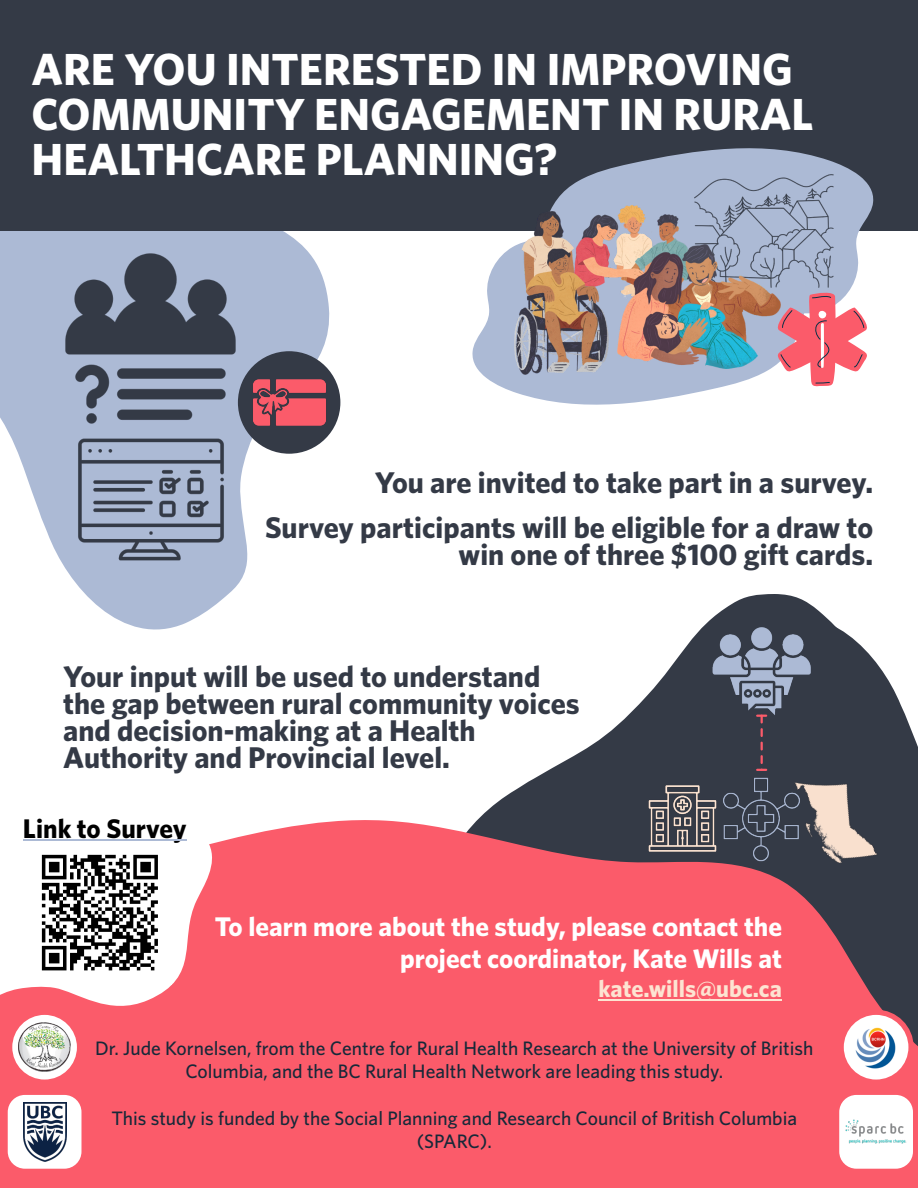
<style>
.page{position:relative;width:918px;height:1188px;background:#fff}
.page>*{position:absolute;margin:0;border:0;box-sizing:border-box;transform-origin:0 0}
.t1{font:700 45px/45px "Whitney";color:#fff}
.t2{font:700 30px/27px "Whitney";color:#343a46;text-align:right}
.t3{font:700 27px/32.4px "Whitney";color:#fff;text-align:right}
.t4{font:700 27px "Whitney";color:#000}
.t5{font:700 24px "Whitney";color:#fde4d2}
.t6{font:500 19.5px/23.4px "Whitney";color:#162939;text-align:center}
</style>
<div class="page">
<svg style="left:477px;top:594px;width:315px;height:226px"></svg>
<svg style="left:0;top:231px;width:334px;height:399px;fill:#acbad5"></svg>
<img style="left:64px;top:252px;width:174px;height:174px">
<img style="left:77px;top:426px;width:148px;height:147px">
<div style="left:238px;top:351px;width:102px;height:103px;background:#343a46;border-radius:50%"></div>
<img style="left:249px;top:362px;width:80px;height:81px">
<svg style="left:637px;top:596px;width:281px;height:224px;fill:#343a46"></svg>
<div style="left:0;top:0;width:918px;height:231px;background:#343a46"></div>
<div style="left:0;top:820px;width:918px;height:368px;background:#fb5b6a"></div>
<svg style="left:0;top:820px;width:218px;height:197px"></svg>
<svg style="left:472px;top:246px;width:298px;height:159px;fill:#acbad5"></svg>
<img style="left:712px;top:627px;width:99px;height:88px">
<svg style="left:550px;top:148px;width:324px;height:174px;fill:#acbad5"></svg>
<img style="left:573px;top:206px;width:116px;height:95px">
<img style="left:695px;top:175px;width:139px;height:113px">
<img style="left:618px;top:245px;width:163px;height:124px">
<img style="left:514px;top:211px;width:95px;height:163px">
<svg style="left:774px;top:290px;width:97px;height:97px"></svg>
<img style="left:715px;top:773px;width:43px;height:93px">
<img style="left:646px;top:782px;width:72px;height:72px">
<img style="left:758px;top:743px;width:153px;height:153px">
<svg style="left:757px;top:715px;width:9px;height:56px"></svg>
<hr style="left:599px;top:999px;width:183px;height:1px;background:#fde4d2">
<svg style="left:7px;top:1010px;width:75px;height:75px;fill:#fb5b6a"></svg>
<svg style="left:839px;top:1010px;width:75px;height:75px"></svg>
<div style="left:2px;top:1090px;width:85px;height:84px;background:#fff;border:5px solid #fb5b6a;border-radius:20px"></div>
<div style="left:834px;top:1090px;width:84px;height:84px;background:#fff;border:5px solid #fb5b6a;border-radius:20px"></div>
<img style="left:19px;top:1023px;width:51px;height:49px">
<img style="left:23px;top:1102px;width:43px;height:59px">
<img style="left:845px;top:1119px;width:62px;height:25px">
<img style="left:855px;top:1026px;width:42px;height:42px">
<img style="left:29px;top:842px;width:142px;height:143px">
<hr style="left:23px;top:840px;width:163px;height:1px;background:#acbad5">
<h1 class="t1" style="left:32px;top:49px;width:783px">ARE YOU INTERESTED IN IMPROVING<br>COMMUNITY ENGAGEMENT IN RURAL<br>HEALTHCARE PLANNING?</h1>
<p class="t2" style="left:265px;top:462px;width:610px;line-height:45px">You are invited to take part in a survey.<br>Survey participants will be eligible for a draw to</p>
<p class="t2" style="left:459px;top:543px;width:416px">win one of three $100 gift cards.</p>
<p class="t2" style="left:63px;top:664px;width:518px;text-align:left">Your input will be used to understand the gap between rural community voices and decision-making at a Health Authority and Provincial level.</p>
<p class="t4" style="left:23px;top:816px;width:165px">Link to Survey</p>
<p class="t3" style="left:215px;top:912px;width:569px">To learn more about the study, please contact the project coordinator, Kate Wills at</p>
<p class="t5" style="left:599px;top:978px;width:185px">kate.wills@ubc.ca</p>
<p class="t6" style="left:95px;top:1037px;width:720px">Dr. Jude Kornelsen, from the Centre for Rural Health Research at the University of British<br>Columbia, and the BC Rural Health Network are leading this study.</p>
<p class="t6" style="left:112px;top:1107px;width:687px">This study is funded by the Social Planning and Research Council of British Columbia (SPARC).</p>
</div>
